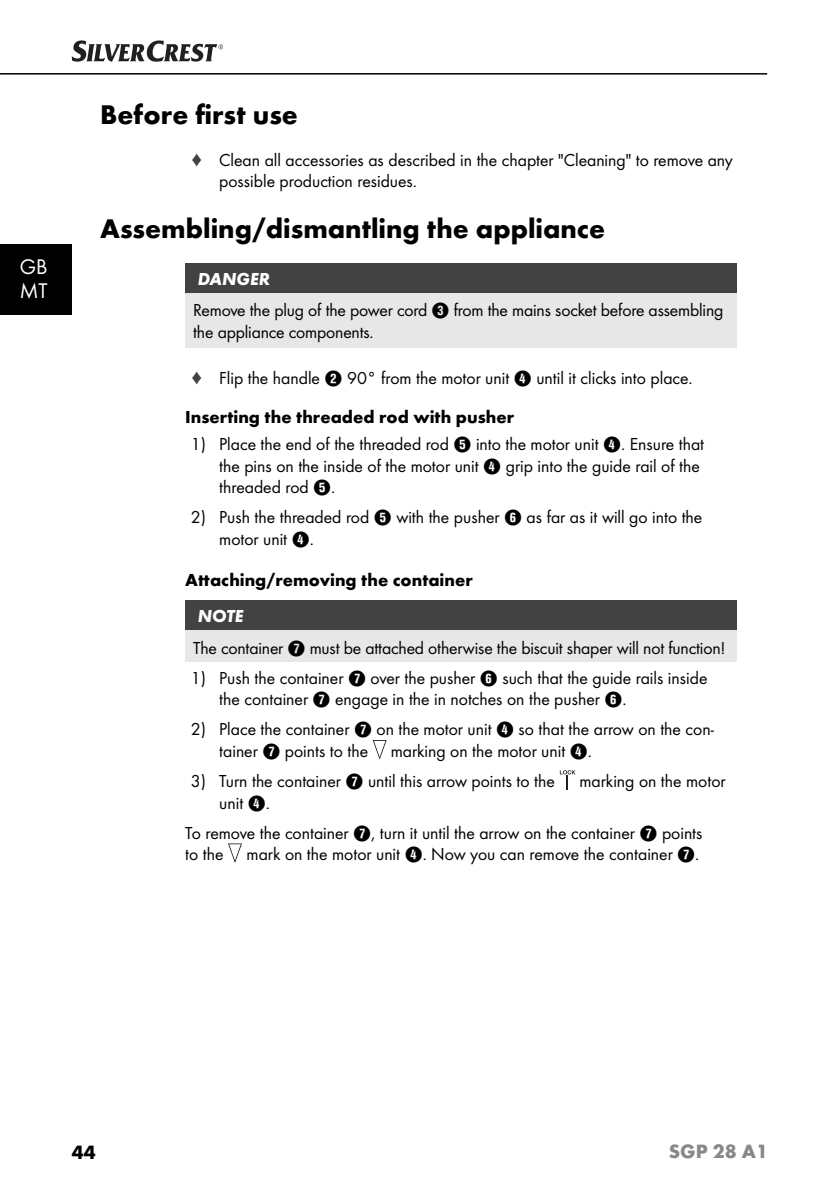
<style>
.page{position:relative;width:839px;height:1191px;background:#fff}
.page>*{position:absolute;margin:0;border:0;box-sizing:border-box;transform-origin:0 0}
.t1{font:700 28px "Futura";color:#000}
.t2{font:22px/24px "Futura Boo";color:#fff}
.t3{font:700 20px "Futura";color:#888}
.t4{font:700 20px "Futura";color:#000}
.t5{font:18px/21.6px "Futura Boo";color:#000}
.t6{font:700 18px "Futura";color:#000}
.t7{font:italic 700 18px "Futura";color:#fff}
.s1{color:#424242}
.s2{font-family:"Hako PI Nummern"}
</style>
<div class="page">
<hr style="left:0;top:73px;width:767px;height:2px;background:#000">
<svg style="left:72px;top:40px;width:151px;height:22px"></svg>
<div style="left:0;top:244px;width:72px;height:71px;background:#000"></div>
<div style="left:185px;top:263px;width:552px;height:30px;background:#424242"></div>
<div style="left:185px;top:293px;width:552px;height:55px;background:#e7e7e7"></div>
<div style="left:185px;top:600px;width:552px;height:30px;background:#424242"></div>
<div style="left:185px;top:630px;width:552px;height:31px;background:#e7e7e7"></div>
<svg style="left:372px;top:740px;width:14px;height:19px"></svg>
<svg style="left:560px;top:770px;width:15px;height:20px"></svg>
<svg style="left:228px;top:843px;width:14px;height:20px"></svg>
<p class="t2" style="left:20px;top:256px;width:29px">GB<br>MT</p>
<h1 class="t1" style="left:100px;top:104px;width:199px">Before first use</h1>
<p class="t5" style="left:219px;top:150px;width:515px;text-indent:-28px"><span class="s1">♦</span> Clean all accessories as described in the chapter "Cleaning" to remove any possible production residues.</p>
<h1 class="t1" style="left:100px;top:218px;width:506px">Assembling/dismantling the appliance</h1>
<p class="t7" style="left:198px;top:272px;width:74px">DANGER</p>
<p class="t5" style="left:193px;top:301px;width:531px">Remove the plug of the power cord <span class="s2">3</span> from the mains socket before assembling the appliance components.</p>
<p class="t5" style="left:191px;top:368px;width:503px"><span class="s1">♦</span> Flip the handle <span class="s2">2</span> 90° from the motor unit <span class="s2">4</span> until it clicks into place.</p>
<p class="t6" style="left:185px;top:410px;width:330px">Inserting the threaded rod with pusher</p>
<p class="t5" style="left:219px;top:434px;width:486px;text-indent:-28px">1) Place the end of the threaded rod <span class="s2">5</span> into the motor unit <span class="s2">4</span>. Ensure that the pins on the inside of the motor unit <span class="s2">4</span> grip into the guide rail of the threaded rod <span class="s2">5</span>.</p>
<p class="t5" style="left:219px;top:507px;width:484px;text-indent:-28px">2) Push the threaded rod <span class="s2">5</span> with the pusher <span class="s2">6</span> as far as it will go into the motor unit <span class="s2">4</span>.</p>
<p class="t6" style="left:185px;top:573px;width:289px">Attaching/removing the container</p>
<p class="t7" style="left:198px;top:609px;width:47px">NOTE</p>
<p class="t5" style="left:193px;top:638px;width:533px">The container <span class="s2">7</span> must be attached otherwise the biscuit shaper will not function!</p>
<p class="t5" style="left:219px;top:668px;width:489px;text-indent:-28px">1) Push the container <span class="s2">7</span> over the pusher <span class="s2">6</span> such that the guide rails inside the container <span class="s2">7</span> engage in the in notches on the pusher <span class="s2">6</span>.</p>
<p class="t5" style="left:219px;top:719px;width:496px;text-indent:-28px">2) Place the container <span class="s2">7</span> on the motor unit <span class="s2">4</span> so that the arrow on the con&shy;tainer <span class="s2">7</span> points to the marking on the motor unit <span class="s2">4</span>.</p>
<p class="t5" style="left:191px;top:771px;width:365px">3) Turn the container <span class="s2">7</span> until this arrow points to the</p>
<p class="t5" style="left:579px;top:771px;width:148px">marking on the motor</p>
<p class="t5" style="left:185px;top:788px;width:519px;line-height:30.2px;text-indent:34px">unit <span class="s2">4</span>.<br>To remove the container <span class="s2">7</span>, turn it until the arrow on the container <span class="s2">7</span> points</p>
<p class="t5" style="left:185px;top:844px;width:40px">to the</p>
<p class="t5" style="left:246px;top:844px;width:454px">mark on the motor unit <span class="s2">4</span>. Now you can remove the container <span class="s2">7</span>.</p>
<p class="t4" style="left:72px;top:1144px;width:26px">44</p>
<p class="t3" style="left:668px;top:1143px;width:101px">SGP 28 A1</p>
</div>
